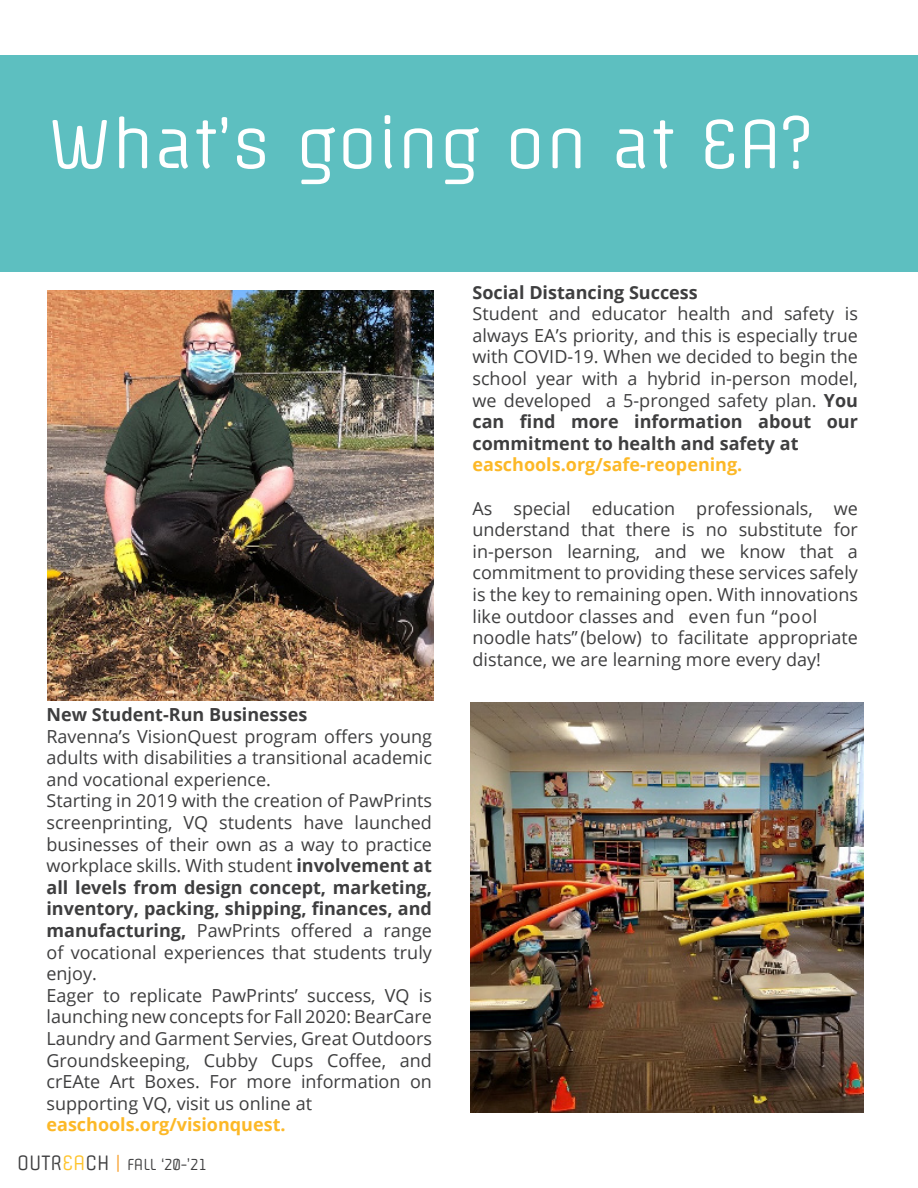
<style>
.page{position:relative;width:918px;height:1188px;background:#fff}
.page>*{position:absolute;margin:0;border:0;box-sizing:border-box;transform-origin:0 0}
.t1{font:64.5px "Offside";color:#fff}
.t2{font:18px/21.6px "Open Sans";color:#3e3e3f;text-align:justify}
.t3{font:700 18px "Open Sans";color:#fcb827}
.t4{font:700 18px "Open Sans";color:#3e3e3f}
.t5{font:15px "Offside";color:#3e3e3f;scale:.93 1}
.s1{font-weight:700}
.s2{font-size:19.5px}
.s3{font-size:19.5px;color:#fec42e}
.s4{font-size:18px;color:#f89c24}
</style>
<div class="page">
<div style="left:0;top:55px;width:918px;height:217px;background:#5dbfc0"></div>
<img style="left:48px;top:291px;width:385px;height:409px">
<img style="left:471px;top:703px;width:393px;height:409px">
<p class="t1" style="left:48px;top:104px;width:766px">What’s going on at EA?</p>
<p class="t4" style="left:46px;top:702px;width:262px">New Student-Run Businesses</p>
<p class="t2" style="left:46px;top:725px;width:387px">Ravenna’s VisionQuest program offers young adults with disabilities a transitional academic and vocational experience.</p>
<p class="t2" style="left:46px;top:790px;width:387px">Starting in 2019 with the creation of PawPrints screenprinting, VQ students have launched businesses of their own as a way to practice workplace skills. With student <span class="s1">involvement at all levels from design concept, marketing, inventory, packing, shipping, finances, and manufacturing,</span> PawPrints offered a range of vocational experiences that students truly enjoy.</p>
<p class="t2" style="left:46px;top:984px;width:387px">Eager to replicate PawPrints’ success, VQ is launching new concepts for Fall 2020: BearCare Laundry and Garment Servies, Great Outdoors Groundskeeping, Cubby Cups Coffee, and crEAte Art Boxes. For more information on supporting VQ, visit us online at</p>
<p class="t3" style="left:46px;top:1112px;width:241px">easchools.org/visionquest.</p>
<p class="t5" style="left:17px;top:1155px;width:205px"><span class="s2">OUTR</span><span class="s3">EA</span><span class="s2">CH</span> <span class="s4">|</span> FALL ‘20-’21</p>
<p class="t4" style="left:472px;top:279px;width:227px">Social Distancing Success</p>
<p class="t2" style="left:472px;top:302px;width:387px">Student and educator health and safety is always EA’s priority, and this is especially true with COVID-19. When we decided to begin the school year with a hybrid in-person model, we developed a 5-pronged safety plan. <span class="s1">You can find more information about our commitment to health and safety at</span></p>
<p class="t3" style="left:472px;top:452px;width:271px">easchools.org/safe-reopening.</p>
<p class="t2" style="left:472px;top:497px;width:387px;text-align:left">As special education professionals, we understand that there is no substitute for in-person learning, and we know that a commitment to providing these services safely is the key to remaining open. With innovations like outdoor classes and even fun “pool noodle hats”(below) to facilitate appropriate distance, we are learning more every day!</p>
</div>
